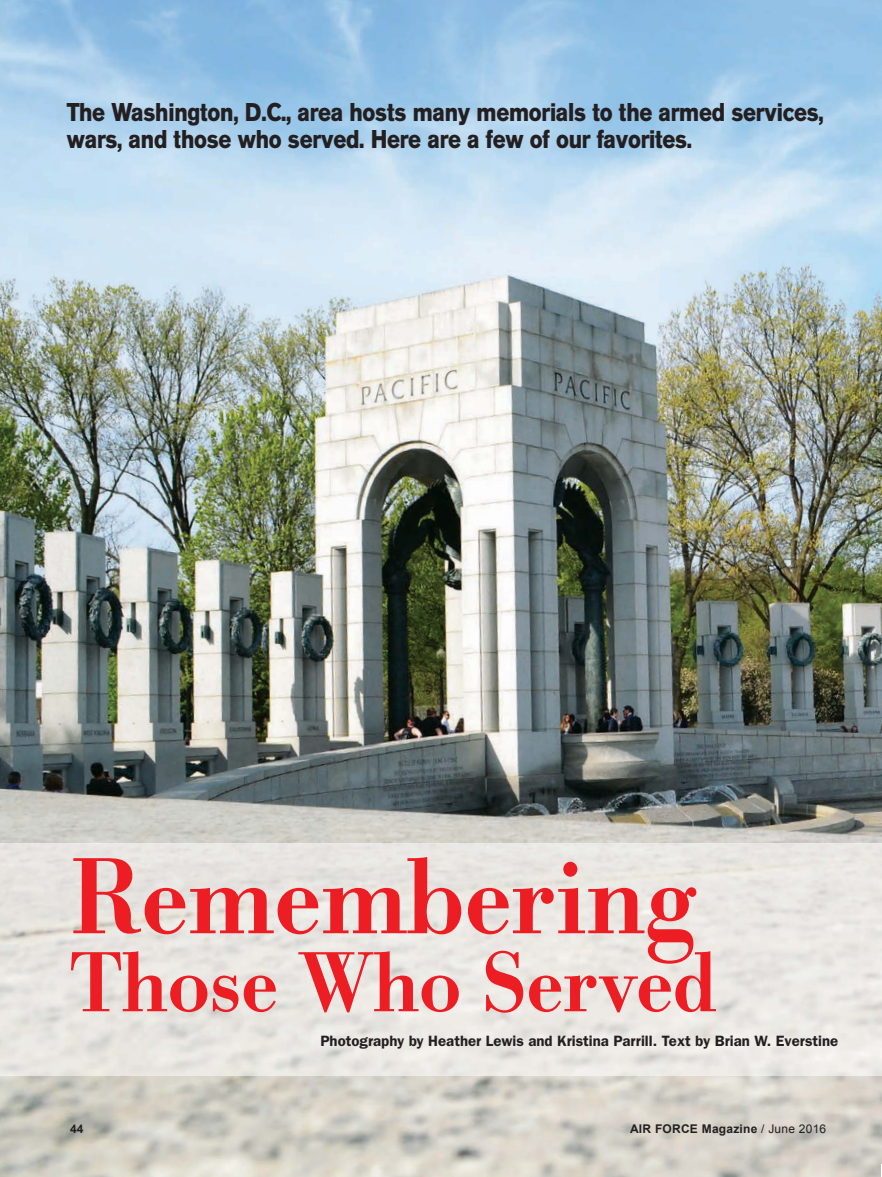
<style>
.page{position:relative;width:882px;height:1177px;background:#fff}
.page>*{position:absolute;margin:0;border:0;box-sizing:border-box;transform-origin:0 0}
.t1{font:600 112.5px "Bodoni Antiqua T";color:#ed1d24;scale:.94 1}
.t2{font:600 88.5px "Bodoni Antiqua T";color:#ed1d24;scale:.94 1}
.t3{font:700 25.5px/27px "AG Old Face";letter-spacing:-.01em;color:#231f20;scale:.9 1}
.t4{font:600 15px "Franklin Gothic";color:#231f20}
.t5{font:700 12px "Arial";letter-spacing:.02em;color:#231f20}
.s1{font-weight:400}
</style>
<div class="page">
<img style="left:0;top:0;width:882px;height:1177px">
<img style="left:0;top:843px;width:299px;height:232px">
<img style="left:299px;top:843px;width:323px;height:232px">
<img style="left:622px;top:843px;width:260px;height:232px">
<svg style="left:877px;top:1174px;width:5px;height:3px"></svg>
<p class="t3" style="left:67px;top:98px;width:842px">The Washington, D.C., area hosts many memorials to the armed services, wars, and those who served. Here are a few of our favorites.</p>
<h1 class="t1" style="left:70px;top:830px;width:668px">Remembering</h1>
<h2 class="t2" style="left:70px;top:930px;width:689px">Those Who Served</h2>
<p class="t4" style="left:320px;top:1032px;width:520px">Photography by Heather Lewis and Kristina Parrill. Text by Brian W. Everstine</p>
<p class="t5" style="left:70px;top:1122px;width:15px">44</p>
<p class="t5" style="left:630px;top:1122px;width:198px">AIR FORCE Magazine <span class="s1">/ June 2016</span></p>
</div>
